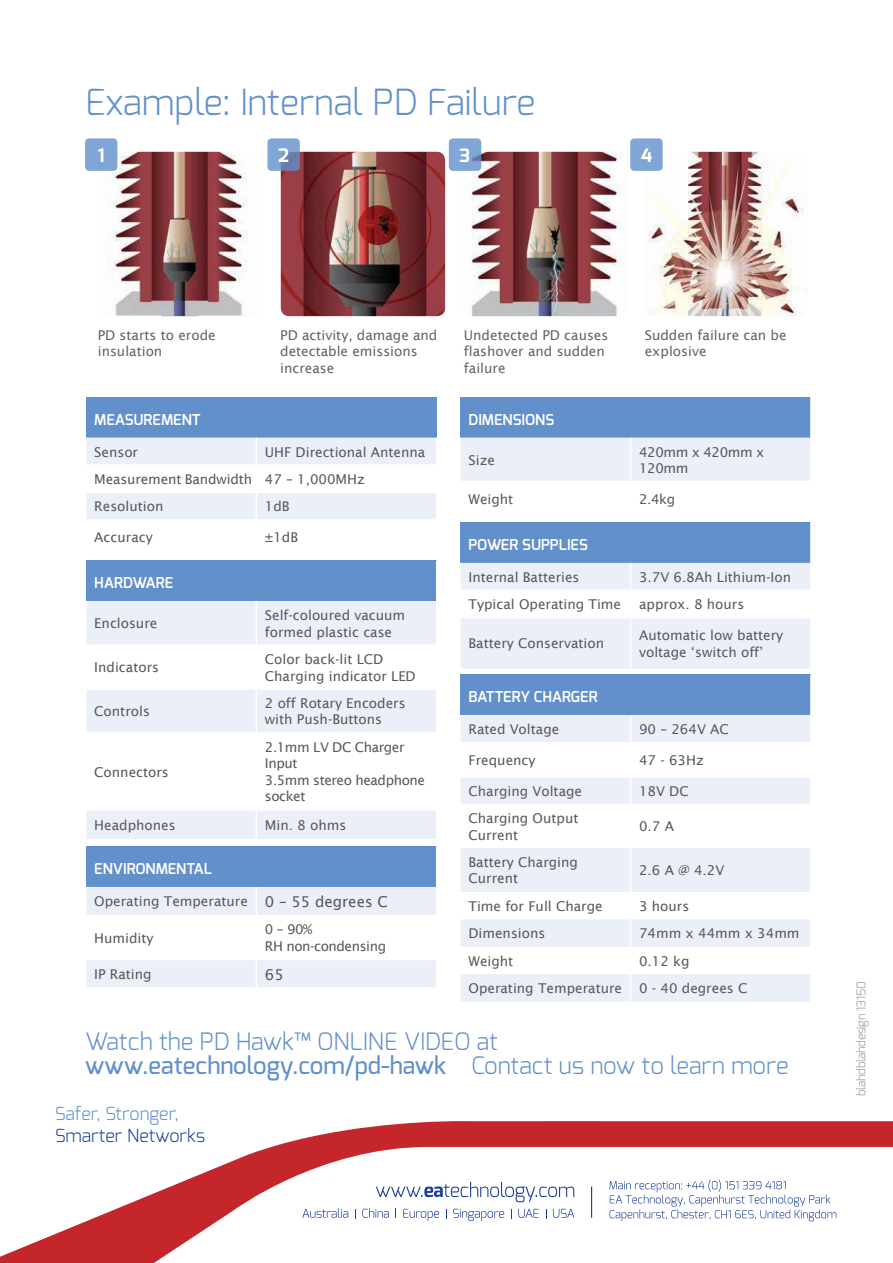
<style>
.page{position:relative;width:893px;height:1263px;background:#fff}
.page>*{position:absolute;margin:0;border:0;box-sizing:border-box;transform-origin:0 0}
.t1{font:300 36px "Exo";color:#6190cb}
.t2{font:300 24px/24px "Exo";color:#6190cb}
.t3{font:700 18.45px "Exo";color:#fff}
.t4{font:300 18px "Exo";color:#6190cb}
.t5{font:300 18px "Exo";color:#1f419a}
.t6{font:600 15px "Exo";color:#fff}
.t7{font:15px "Lucida Sans";color:#58595b}
.t8{font:13.5px/16.5px "Lucida Sans";color:#58595b}
.t9{font:13.5px/16.5px "Lucida Sans";color:#5e666a}
.t10{font:13.5px/16.5px "Lucida Sans";letter-spacing:-.03em;color:#58595b}
.t11{font:300 12px "Exo";letter-spacing:-.025em;color:#939598}
.s1{font-size:15px}
.s2{font-weight:500}
</style>
<div class="page">
<div style="left:86px;top:397px;width:351px;height:41px;background:#6190cb"></div>
<svg style="left:87px;top:438px;width:349px;height:81px"></svg>
<div style="left:86px;top:561px;width:351px;height:40px;background:#6190cb"></div>
<svg style="left:87px;top:601px;width:349px;height:238px"></svg>
<hr style="left:256px;top:601px;width:1px;height:43px;background:#fff">
<hr style="left:85px;top:644px;width:171px;height:2px;background:#fff">
<hr style="left:256px;top:644px;width:181px;height:2px;background:#fff">
<hr style="left:256px;top:646px;width:1px;height:42px;background:#fff">
<hr style="left:85px;top:688px;width:171px;height:2px;background:#fff">
<hr style="left:256px;top:688px;width:181px;height:2px;background:#fff">
<hr style="left:256px;top:690px;width:1px;height:42px;background:#fff">
<hr style="left:85px;top:732px;width:171px;height:2px;background:#fff">
<hr style="left:256px;top:732px;width:181px;height:2px;background:#fff">
<hr style="left:256px;top:734px;width:1px;height:75px;background:#fff">
<hr style="left:85px;top:809px;width:171px;height:2px;background:#fff">
<hr style="left:256px;top:809px;width:181px;height:2px;background:#fff">
<svg style="left:256px;top:811px;width:1px;height:28px"></svg>
<hr style="left:436px;top:561px;width:1px;height:40px;background:#fff">
<div style="left:86px;top:846px;width:351px;height:41px;background:#6190cb"></div>
<svg style="left:87px;top:887px;width:349px;height:100px"></svg>
<hr style="left:436px;top:846px;width:1px;height:41px;background:#fff">
<div style="left:460px;top:397px;width:351px;height:41px;background:#6190cb"></div>
<div style="left:461px;top:438px;width:349px;height:43px;background:#ebeff8"></div>
<hr style="left:630px;top:438px;width:1px;height:43px;background:#fff">
<hr style="left:810px;top:397px;width:2px;height:41px;background:#fff">
<div style="left:460px;top:522px;width:351px;height:41px;background:#6190cb"></div>
<svg style="left:461px;top:563px;width:349px;height:106px"></svg>
<hr style="left:459px;top:617px;width:172px;height:1px;background:#fff">
<hr style="left:631px;top:617px;width:181px;height:1px;background:#fff">
<hr style="left:630px;top:618px;width:1px;height:51px;background:#fff">
<hr style="left:810px;top:522px;width:2px;height:41px;background:#fff">
<div style="left:460px;top:675px;width:351px;height:40px;background:#6190cb"></div>
<svg style="left:461px;top:715px;width:349px;height:287px;fill:#ecf0f8"></svg>
<svg style="left:630px;top:715px;width:1px;height:27px"></svg>
<hr style="left:459px;top:742px;width:172px;height:1px;background:#fff">
<hr style="left:631px;top:742px;width:181px;height:1px;background:#fff">
<hr style="left:630px;top:743px;width:1px;height:33px;background:#fff">
<hr style="left:459px;top:776px;width:172px;height:1px;background:#fff">
<hr style="left:631px;top:776px;width:181px;height:1px;background:#fff">
<svg style="left:630px;top:777px;width:1px;height:27px"></svg>
<hr style="left:630px;top:804px;width:1px;height:44px;background:#fff">
<hr style="left:630px;top:848px;width:1px;height:44px;background:#fff">
<svg style="left:630px;top:892px;width:1px;height:110px"></svg>
<hr style="left:810px;top:675px;width:2px;height:40px;background:#fff">
<img style="left:108px;top:152px;width:139px;height:164px">
<img style="left:281px;top:152px;width:164px;height:164px">
<img style="left:471px;top:152px;width:152px;height:164px">
<img style="left:644px;top:152px;width:164px;height:164px">
<div style="left:85px;top:138px;width:32px;height:33px;background:#80a6d5;border-radius:4px"></div>
<svg style="left:267px;top:138px;width:33px;height:33px"></svg>
<div style="left:449px;top:138px;width:32px;height:33px;background:#80a6d5;border-radius:4px"></div>
<div style="left:630px;top:138px;width:33px;height:33px;background:#80a6d5;border-radius:4px"></div>
<svg style="left:0;top:1121px;width:893px;height:142px"></svg>
<svg style="left:376px;top:1182px;width:198px;height:20px"></svg>
<hr style="left:591px;top:1187px;width:1px;height:30px;background:#1f419a">
<svg style="left:609px;top:1179px;width:227px;height:42px"></svg>
<svg style="left:302px;top:1208px;width:46px;height:10px"></svg>
<svg style="left:362px;top:1208px;width:27px;height:10px"></svg>
<svg style="left:403px;top:1209px;width:36px;height:12px"></svg>
<svg style="left:453px;top:1209px;width:51px;height:12px"></svg>
<svg style="left:518px;top:1209px;width:21px;height:9px"></svg>
<svg style="left:553px;top:1209px;width:21px;height:9px"></svg>
<h1 class="t1" style="left:85px;top:86px;width:452px">Example: Internal PD Failure</h1>
<h3 class="t3" style="left:98px;top:145px;width:8px">1</h3>
<h3 class="t3" style="left:278px;top:145px;width:12px">2</h3>
<h3 class="t3" style="left:460px;top:145px;width:12px">3</h3>
<h3 class="t3" style="left:641px;top:145px;width:13px">4</h3>
<p class="t9" style="left:98px;top:328px;width:119px">PD starts to erode insulation</p>
<p class="t9" style="left:280px;top:328px;width:159px">PD activity, damage and detectable emissions increase</p>
<p class="t9" style="left:464px;top:328px;width:146px">Undetected PD causes flashover and sudden failure</p>
<p class="t9" style="left:645px;top:328px;width:143px">Sudden failure can be explosive</p>
<p class="t6" style="left:94px;top:411px;width:108px">MEASUREMENT</p>
<p class="t8" style="left:94px;top:444px;width:45px">Sensor</p>
<p class="t8" style="left:94px;top:439px;width:333px;line-height:27.5px;text-indent:171px">UHF Directional Antenna<br>Measurement Bandwidth 47 – 1,000MHz<br>Resolution</p>
<p class="t8" style="left:265px;top:499px;width:26px">1dB</p>
<p class="t8" style="left:94px;top:530px;width:60px">Accuracy</p>
<p class="t8" style="left:265px;top:530px;width:35px">±1dB</p>
<p class="t6" style="left:94px;top:574px;width:80px">HARDWARE</p>
<p class="t8" style="left:94px;top:616px;width:65px">Enclosure</p>
<p class="t8" style="left:265px;top:608px;width:142px">Self-coloured vacuum formed plastic case</p>
<p class="t8" style="left:94px;top:660px;width:66px">Indicators</p>
<p class="t8" style="left:265px;top:652px;width:152px">Color back-lit LCD<br>Charging indicator LED</p>
<p class="t8" style="left:94px;top:704px;width:57px">Controls</p>
<p class="t8" style="left:265px;top:696px;width:142px">2 off Rotary Encoders with Push-Buttons</p>
<p class="t8" style="left:94px;top:764px;width:76px">Connectors</p>
<p class="t10" style="left:265px;top:740px;width:162px">2.1mm LV DC Charger<br>Input<br>3.5mm stereo headphone socket</p>
<p class="t8" style="left:94px;top:818px;width:83px">Headphones</p>
<p class="t8" style="left:265px;top:818px;width:83px">Min. 8 ohms</p>
<p class="t6" style="left:94px;top:860px;width:119px">ENVIRONMENTAL</p>
<p class="t8" style="left:94px;top:894px;width:295px">Operating Temperature <span class="s1">0 – 55 degrees C</span></p>
<p class="t8" style="left:94px;top:930px;width:61px">Humidity</p>
<p class="t10" style="left:265px;top:922px;width:123px">0 – 90%<br>RH non-condensing</p>
<p class="t8" style="left:94px;top:967px;width:59px">IP Rating</p>
<p class="t7" style="left:265px;top:968px;width:20px">65</p>
<p class="t6" style="left:468px;top:411px;width:87px">DIMENSIONS</p>
<p class="t8" style="left:468px;top:453px;width:28px">Size</p>
<p class="t10" style="left:639px;top:444px;width:127px">420mm x 420mm x<br>120mm</p>
<p class="t8" style="left:468px;top:492px;width:46px">Weight</p>
<p class="t8" style="left:639px;top:492px;width:38px">2.4kg</p>
<p class="t6" style="left:468px;top:536px;width:121px">POWER SUPPLIES</p>
<p class="t8" style="left:468px;top:570px;width:113px">Internal Batteries</p>
<p class="t8" style="left:639px;top:570px;width:154px">3.7V 6.8Ah Lithium-Ion</p>
<p class="t8" style="left:468px;top:597px;width:154px">Typical Operating Time</p>
<p class="t8" style="left:639px;top:597px;width:107px">approx. 8 hours</p>
<p class="t8" style="left:468px;top:636px;width:137px">Battery Conservation</p>
<p class="t8" style="left:639px;top:628px;width:146px">Automatic low battery voltage ‘switch off’</p>
<p class="t6" style="left:468px;top:688px;width:131px">BATTERY CHARGER</p>
<p class="t8" style="left:468px;top:722px;width:92px">Rated Voltage</p>
<p class="t8" style="left:639px;top:722px;width:91px">90 – 264V AC</p>
<p class="t8" style="left:468px;top:753px;width:69px">Frequency</p>
<p class="t8" style="left:639px;top:753px;width:66px">47 - 63Hz</p>
<p class="t8" style="left:468px;top:783px;width:115px">Charging Voltage</p>
<p class="t8" style="left:639px;top:783px;width:51px">18V DC</p>
<p class="t8" style="left:468px;top:811px;width:111px">Charging Output<br>Current</p>
<p class="t8" style="left:639px;top:819px;width:36px">0.7 A</p>
<p class="t8" style="left:468px;top:855px;width:111px">Battery Charging<br>Current</p>
<p class="t8" style="left:639px;top:863px;width:87px">2.6 A @ 4.2V</p>
<p class="t8" style="left:468px;top:899px;width:136px">Time for Full Charge</p>
<p class="t8" style="left:639px;top:899px;width:52px">3 hours</p>
<p class="t8" style="left:468px;top:926px;width:78px">Dimensions</p>
<p class="t8" style="left:639px;top:926px;width:162px">74mm x 44mm x 34mm</p>
<p class="t8" style="left:468px;top:953px;width:46px">Weight</p>
<p class="t8" style="left:639px;top:953px;width:52px">0.12 kg</p>
<p class="t8" style="left:468px;top:981px;width:155px">Operating Temperature</p>
<p class="t8" style="left:639px;top:981px;width:110px">0 - 40 degrees C</p>
<h2 class="t2" style="left:85px;top:1032px;width:705px">Watch the PD Hawk™ ONLINE VIDEO at <span class="s2">www.eatechnology.com/pd-hawk</span> Contact us now to learn more</h2>
<h3 class="t4" style="left:55px;top:1106px;width:125px">Safer, Stronger,</h3>
<h3 class="t5" style="left:55px;top:1127px;width:152px">Smarter Networks</h3>
<p class="t11" style="left:856px;top:1096px;width:117px;rotate:-90deg">blahdblahdesign 13150</p>
</div>
